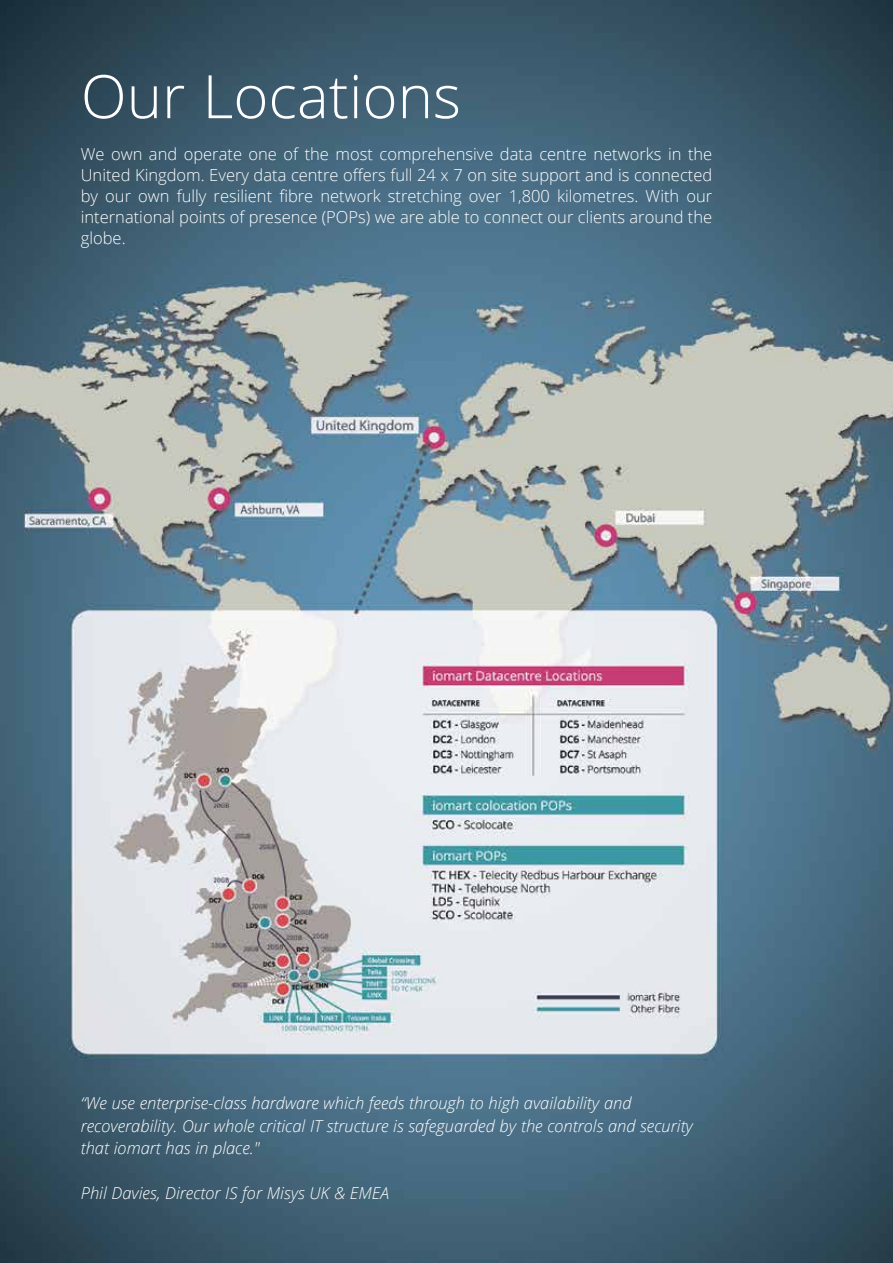
<style>
.page{position:relative;width:893px;height:1263px;background:#fff}
.page>*{position:absolute;margin:0;border:0;box-sizing:border-box;transform-origin:0 0}
.t1{font:300 60px "Open Sans";color:#fff}
.t2{font:300 16.5px/21px "Open Sans";color:#fff;text-align:justify}
.t3{font:italic 300 16.5px/22.5px "Open Sans";color:#fff}
</style>
<div class="page">
<img style="left:0;top:0;width:893px;height:1263px">
<h1 class="t1" style="left:81px;top:55px;width:382px">Our Locations</h1>
<p class="t2" style="left:81px;top:143px;width:633px">We own and operate one of the most comprehensive data centre networks in the United Kingdom. Every data centre offers full 24 x 7 on site support and is connected by our own fully resilient fibre network stretching over 1,800 kilometres. With our international points of presence (POPs) we are able to connect our clients around the globe.</p>
<p class="t3" style="left:81px;top:1091px;width:614px">“We use enterprise-class hardware which feeds through to high availability and recoverability. Our whole critical IT structure is safeguarded by the controls and security that iomart has in place."</p>
<p class="t3" style="left:81px;top:1181px;width:310px">Phil Davies, Director IS for Misys UK &amp; EMEA</p>
</div>
